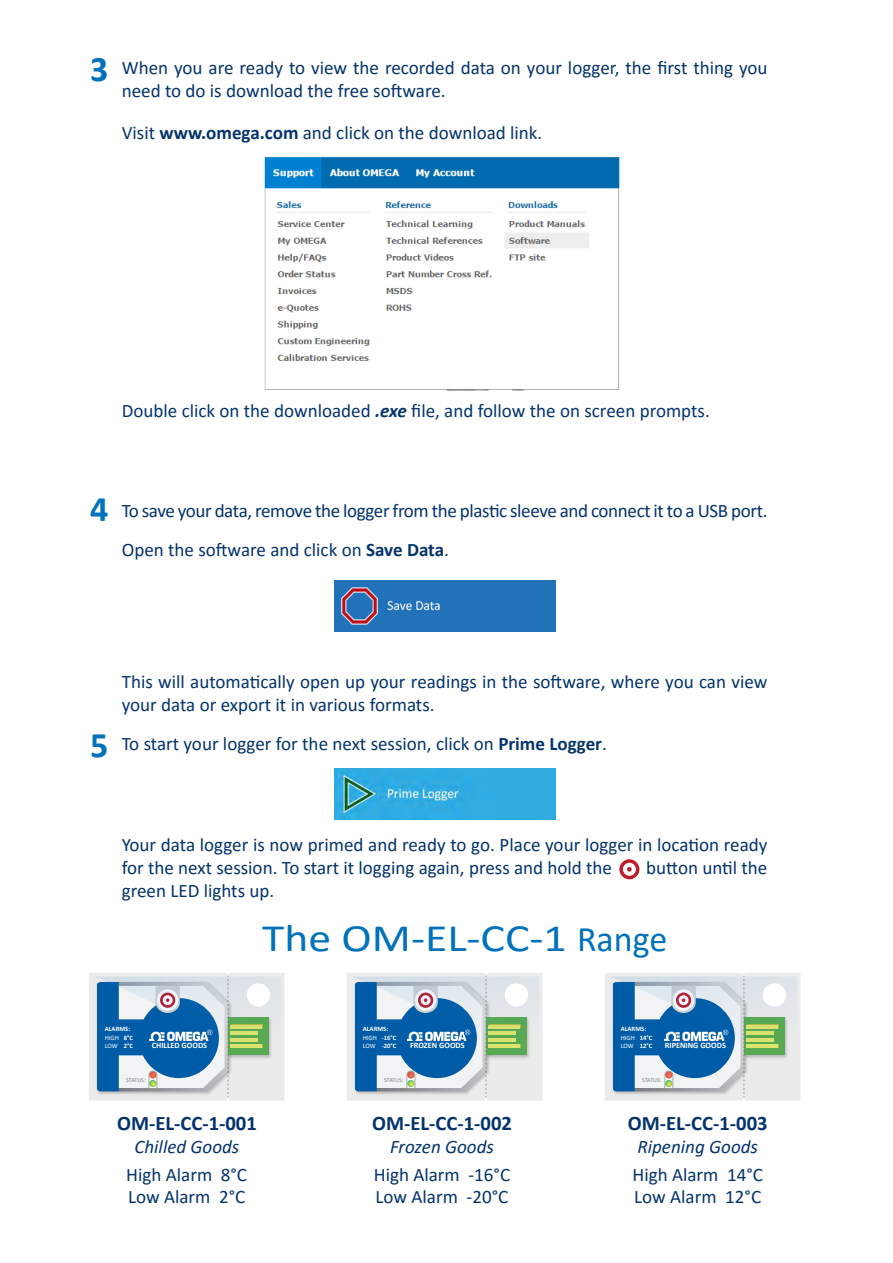
<style>
.page{position:relative;width:893px;height:1263px;background:#fff}
.page>*{position:absolute;margin:0;border:0;box-sizing:border-box;transform-origin:0 0}
.t1{font:38.85px "Calibri";color:#0072bc;scale:1.18 1}
.t2{font:700 36px "Calibri";color:#0072bc}
.t3{font:700 20.7px "Calibri";color:#05336c}
.t4{font:19.05px/23px "Calibri";color:#05336c}
.t5{font:19.05px "Calibri";letter-spacing:-.02em;color:#05336c}
.t6{font:italic 19.05px "Calibri";color:#05336c}
.t7{font:700 8.25px "Calibri";color:#fff}
.t8{font:700 6.75px/9.3px "Calibri";color:#fff}
.t9{font:6.75px "Calibri";letter-spacing:-.015em;color:#fff}
.t10{font:6px "Calibri";letter-spacing:-.005em;color:#808285}
.s1{font-weight:700}
.s2{font-weight:700;font-style:italic}
.s3{font-size:36px}
.s4{font-weight:400}
</style>
<div class="page">
<svg style="left:89px;top:973px;width:196px;height:127px;background:#97b7ca"></svg>
<svg style="left:347px;top:973px;width:196px;height:127px;background:#97b7ca"></svg>
<svg style="left:605px;top:973px;width:195px;height:127px;background:#97b7ca"></svg>
<svg style="left:619px;top:859px;width:20px;height:20px"></svg>
<img style="left:334px;top:769px;width:221px;height:50px">
<img style="left:334px;top:581px;width:221px;height:51px">
<img style="left:264px;top:157px;width:356px;height:234px">
<p class="t2" style="left:90px;top:44px;width:20px">3</p>
<p class="t4" style="left:122px;top:56px;width:647px">When you are ready to view the recorded data on your logger, the first thing you need to do is download the free software.</p>
<p class="t4" style="left:122px;top:120px;width:422px">Visit <span class="s1">www.omega.com</span> and click on the download link.</p>
<p class="t4" style="left:122px;top:399px;width:590px">Double click on the downloaded <span class="s2">.exe</span> file, and follow the on screen prompts.</p>
<p class="t2" style="left:90px;top:483px;width:20px">4</p>
<p class="t5" style="left:122px;top:497px;width:647px">To save your data, remove the logger from the plastic sleeve and connect it to a USB port.</p>
<p class="t4" style="left:122px;top:537px;width:329px">Open the software and click on <span class="s1">Save Data</span>.</p>
<p class="t2" style="left:90px;top:719px;width:20px">5</p>
<p class="t4" style="left:122px;top:670px;width:647px">This will automatically open up your readings in the software, where you can view your data or export it in various formats.</p>
<p class="t4" style="left:122px;top:732px;width:487px">To start your logger for the next session, click on <span class="s1">Prime Logger</span>.</p>
<p class="t4" style="left:122px;top:833px;width:647px">Your data logger is now primed and ready to go. Place your logger in location ready for the next session. To start it logging again, press and hold the</p>
<p class="t4" style="left:646px;top:855px;width:123px">button until the</p>
<p class="t4" style="left:122px;top:878px;width:154px">green LED lights up.</p>
<p class="t1" style="left:262px;top:911px;width:345px">The OM-EL-CC-1 <span class="s3">Range</span></p>
<p class="t8" style="left:105px;top:1024px;width:27px">ALARMS:<br><span class="s4">HIGH</span></p>
<p class="t9" style="left:105px;top:1041px;width:14px">LOW</p>
<p class="t8" style="left:124px;top:1034px;width:11px;line-height:7.9px">8°C<br>2°C</p>
<p class="t10" style="left:126px;top:1076px;width:21px">STATUS:</p>
<p class="t7" style="left:152px;top:1039px;width:57px">CHILLED GOODS</p>
<p class="t3" style="left:117px;top:1108px;width:141px">OM-EL-CC-1-001</p>
<p class="t6" style="left:135px;top:1133px;width:106px">Chilled Goods</p>
<p class="t4" style="left:126px;top:1162px;width:122px">High Alarm 8°C</p>
<p class="t4" style="left:128px;top:1185px;width:119px">Low Alarm 2°C</p>
<p class="t8" style="left:363px;top:1024px;width:27px">ALARMS:<br><span class="s4">HIGH</span></p>
<p class="t9" style="left:363px;top:1041px;width:14px">LOW</p>
<p class="t8" style="left:382px;top:1034px;width:16px;line-height:7.9px">-16°C -20°C</p>
<p class="t10" style="left:384px;top:1076px;width:21px">STATUS:</p>
<p class="t7" style="left:410px;top:1039px;width:56px">FROZEN GOODS</p>
<p class="t3" style="left:372px;top:1108px;width:141px">OM-EL-CC-1-002</p>
<p class="t6" style="left:390px;top:1133px;width:105px">Frozen Goods</p>
<p class="t4" style="left:374px;top:1162px;width:138px">High Alarm -16°C</p>
<p class="t4" style="left:376px;top:1185px;width:134px">Low Alarm -20°C</p>
<p class="t8" style="left:621px;top:1024px;width:27px">ALARMS:<br><span class="s4">HIGH</span></p>
<p class="t9" style="left:621px;top:1041px;width:14px">LOW</p>
<p class="t8" style="left:640px;top:1034px;width:14px;line-height:7.9px">14°C<br>12°C</p>
<p class="t10" style="left:642px;top:1076px;width:21px">STATUS:</p>
<p class="t7" style="left:665px;top:1039px;width:63px">RIPENING GOODS</p>
<p class="t3" style="left:628px;top:1108px;width:141px">OM-EL-CC-1-003</p>
<p class="t6" style="left:637px;top:1133px;width:122px">Ripening Goods</p>
<p class="t4" style="left:632px;top:1162px;width:132px">High Alarm 14°C</p>
<p class="t4" style="left:634px;top:1185px;width:128px">Low Alarm 12°C</p>
</div>
